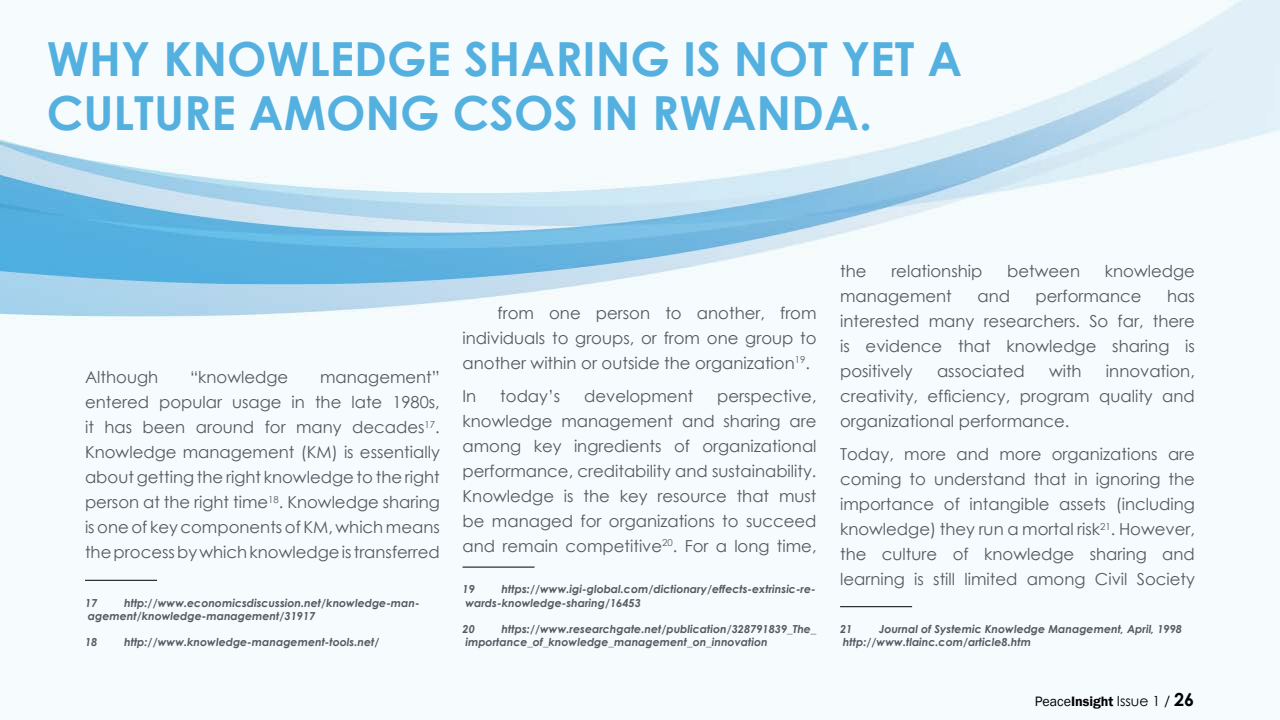
<style>
.page{position:relative;width:1280px;height:720px;background:#fff}
.page>*{position:absolute;margin:0;border:0;box-sizing:border-box;transform-origin:0 0}
.t1{font:700 47px/54px "Century Gothic";color:#54b0df}
.t2{font:16.5px/25px "Century Gothic";color:#555960;text-align:justify}
.t3{font:600 14px "Franklin Gothic";color:#000}
.t4{font:italic 700 11px/13.2px "Century Gothic";color:#555960}
.s1{font-weight:400}
.s2{font-family:"Century Gothic";font-weight:400}
.s3{font-family:"Century Gothic";font-weight:700;font-size:18px}
</style>
<div class="page">
<img style="left:0;top:0;width:1280px;height:608px">
<hr style="left:85px;top:580px;width:72px;height:1px;background:#000">
<hr style="left:463px;top:567px;width:72px;height:1px;background:#000">
<hr style="left:840px;top:606px;width:72px;height:1px;background:#000">
<h1 class="t1" style="left:47px;top:30px;width:917px">WHY KNOWLEDGE SHARING IS NOT YET A<br>CULTURE AMONG CSOS IN RWANDA.</h1>
<p class="t2" style="left:85px;top:365px;width:75px">Although</p>
<p class="t2" style="left:190px;top:365px;width:100px">“knowledge</p>
<p class="t2" style="left:85px;top:365px;width:356px;text-indent:235px">management” entered popular usage in the late 1980s, it has been around for many decades<sup>17</sup>.<br>Knowledge management (KM) is essentially about getting the right knowledge to the right person at the right time<sup>18</sup>. Knowledge sharing is one of key components of KM, which means the process by which knowledge is transferred</p>
<p class="t4" style="left:85px;top:596px;width:14px">17</p>
<p class="t4" style="left:88px;top:596px;width:333px;text-indent:36px">http://www.economicsdiscussion.net/knowledge-man&shy;agement/knowledge-management/31917</p>
<p class="t4" style="left:85px;top:635px;width:14px">18</p>
<p class="t4" style="left:124px;top:635px;width:257px">http://www.knowledge-management-tools.net/</p>
<p class="t2" style="left:463px;top:300px;width:356px;text-indent:35px">from one person to another, from individuals to groups, or from one group to another within or outside the organization<sup>19</sup>.</p>
<p class="t2" style="left:463px;top:383px;width:15px">In</p>
<p class="t2" style="left:500px;top:383px;width:62px">today’s</p>
<p class="t2" style="left:584px;top:383px;width:111px">development</p>
<p class="t2" style="left:463px;top:383px;width:356px;text-indent:255px">perspective, knowledge management and sharing are among key ingredients of organizational performance, creditability and sustainability.<br>Knowledge is the key resource that must be managed for organizations to succeed and remain competitive<sup>20</sup>. For a long time,</p>
<p class="t4" style="left:463px;top:582px;width:14px">19</p>
<p class="t4" style="left:465px;top:582px;width:352px;text-indent:36px">https://www.igi-global.com/dictionary/effects-extrinsic-re&shy;wards-knowledge-sharing/16453</p>
<p class="t4" style="left:463px;top:622px;width:14px">20</p>
<p class="t4" style="left:465px;top:622px;width:353px;text-indent:36px">https://www.researchgate.net/publication/328791839_The_ importance_of_knowledge_management_on_innovation</p>
<p class="t2" style="left:840px;top:259px;width:28px">the</p>
<p class="t2" style="left:891px;top:259px;width:93px">relationship</p>
<p class="t2" style="left:1007px;top:259px;width:74px">between</p>
<p class="t2" style="left:1105px;top:259px;width:92px">knowledge</p>
<p class="t2" style="left:840px;top:284px;width:113px">management</p>
<p class="t2" style="left:977px;top:284px;width:34px">and</p>
<p class="t2" style="left:1036px;top:284px;width:108px">performance</p>
<p class="t2" style="left:840px;top:284px;width:356px;text-indent:327px">has interested many researchers. So far, there is evidence that knowledge sharing is positively</p>
<p class="t2" style="left:840px;top:359px;width:356px;text-indent:266px">innovation, creativity, efficiency, program quality and organizational performance.</p>
<p class="t2" style="left:840px;top:442px;width:356px">Today, more and more organizations are coming to understand that in ignoring the importance of intangible assets (including knowledge) they run a mortal risk<sup>21</sup>. However, the culture of knowledge sharing and learning is still limited among Civil Society</p>
<p class="t4" style="left:840px;top:622px;width:14px">21</p>
<p class="t2" style="left:937px;top:359px;width:89px">associated</p>
<p class="t2" style="left:1049px;top:359px;width:34px">with</p>
<p class="t4" style="left:843px;top:622px;width:341px;text-indent:36px">Journal of Systemic Knowledge Management, April, 1998 http://www.tlainc.com/article8.htm</p>
<p class="t3" style="left:1035px;top:692px;width:161px"><span class="s1">Peace</span>Insight <span class="s2">Issue 1 /</span> <span class="s3">26</span></p>
</div>
